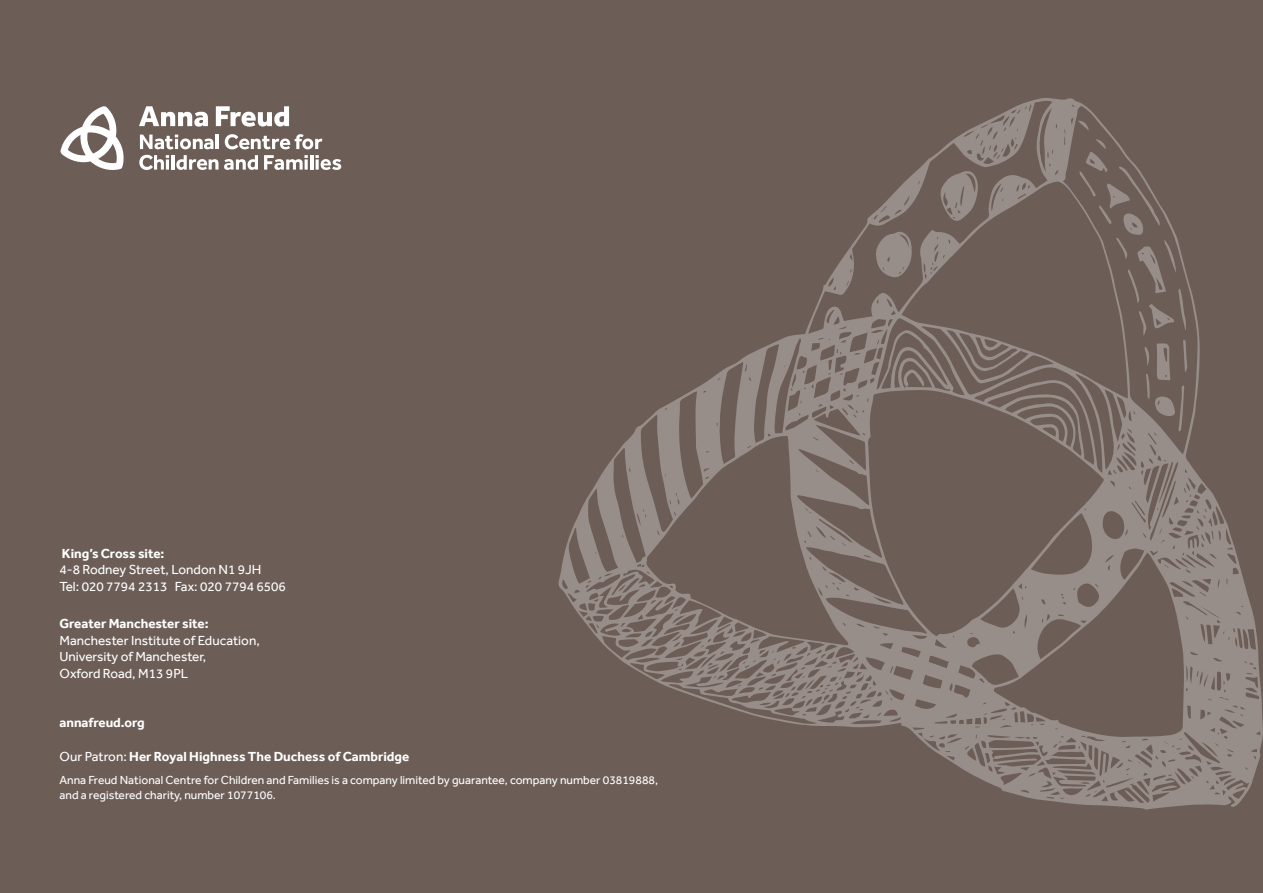
<style>
.page{position:relative;width:1263px;height:893px;background:#6c5e57}
.page>*{position:absolute;margin:0;border:0;box-sizing:border-box;transform-origin:0 0}
.t1{font:13.5px/16.5px "Effra";color:#fff}
.t2{font:700 13.5px "Effra";color:#fff}
.t3{font:12px/15px "Effra";color:#fff}
.s1{font-weight:400}
</style>
<div class="page">
<svg style="left:558px;top:98px;width:705px;height:712px"></svg>
<svg style="left:1078px;top:120px;width:11px;height:11px"></svg>
<svg style="left:1079px;top:139px;width:108px;height:292px"></svg>
<svg style="left:875px;top:231px;width:38px;height:47px"></svg>
<svg style="left:940px;top:170px;width:38px;height:52px"></svg>
<svg style="left:903px;top:369px;width:21px;height:19px"></svg>
<svg style="left:61px;top:106px;width:63px;height:64px"></svg>
<svg style="left:139px;top:106px;width:69px;height:21px"></svg>
<svg style="left:216px;top:106px;width:73px;height:21px"></svg>
<svg style="left:140px;top:135px;width:73px;height:14px"></svg>
<hr style="left:216px;top:135px;width:3px;height:14px;background:#fff">
<svg style="left:225px;top:134px;width:97px;height:15px"></svg>
<svg style="left:139px;top:155px;width:30px;height:15px"></svg>
<hr style="left:171px;top:155px;width:3px;height:15px;background:#fff">
<svg style="left:176px;top:155px;width:42px;height:15px"></svg>
<svg style="left:224px;top:155px;width:34px;height:15px"></svg>
<svg style="left:264px;top:155px;width:44px;height:15px"></svg>
<hr style="left:310px;top:155px;width:3px;height:15px;background:#fff">
<svg style="left:315px;top:155px;width:26px;height:15px"></svg>
<p class="t2" style="left:62px;top:545px;width:104px">King’s Cross site:</p>
<p class="t1" style="left:60px;top:561px;width:228px">4-8 Rodney Street, London N1 9JH<br>Tel: 020 7794 2313 Fax: 020 7794 6506</p>
<p class="t2" style="left:60px;top:616px;width:151px">Greater Manchester site:</p>
<p class="t1" style="left:60px;top:632px;width:202px">Manchester Institute of Education,<br>University of Manchester,<br>Oxford Road, M13 9PL</p>
<p class="t2" style="left:60px;top:714px;width:87px">annafreud.org</p>
<p class="t2" style="left:60px;top:748px;width:351px"><span class="s1">Our Patron:</span> Her Royal Highness The Duchess of Cambridge</p>
<p class="t3" style="left:60px;top:772px;width:600px">Anna Freud National Centre for Children and Families is a company limited by guarantee, company number 03819888, and a registered charity, number 1077106.</p>
</div>
